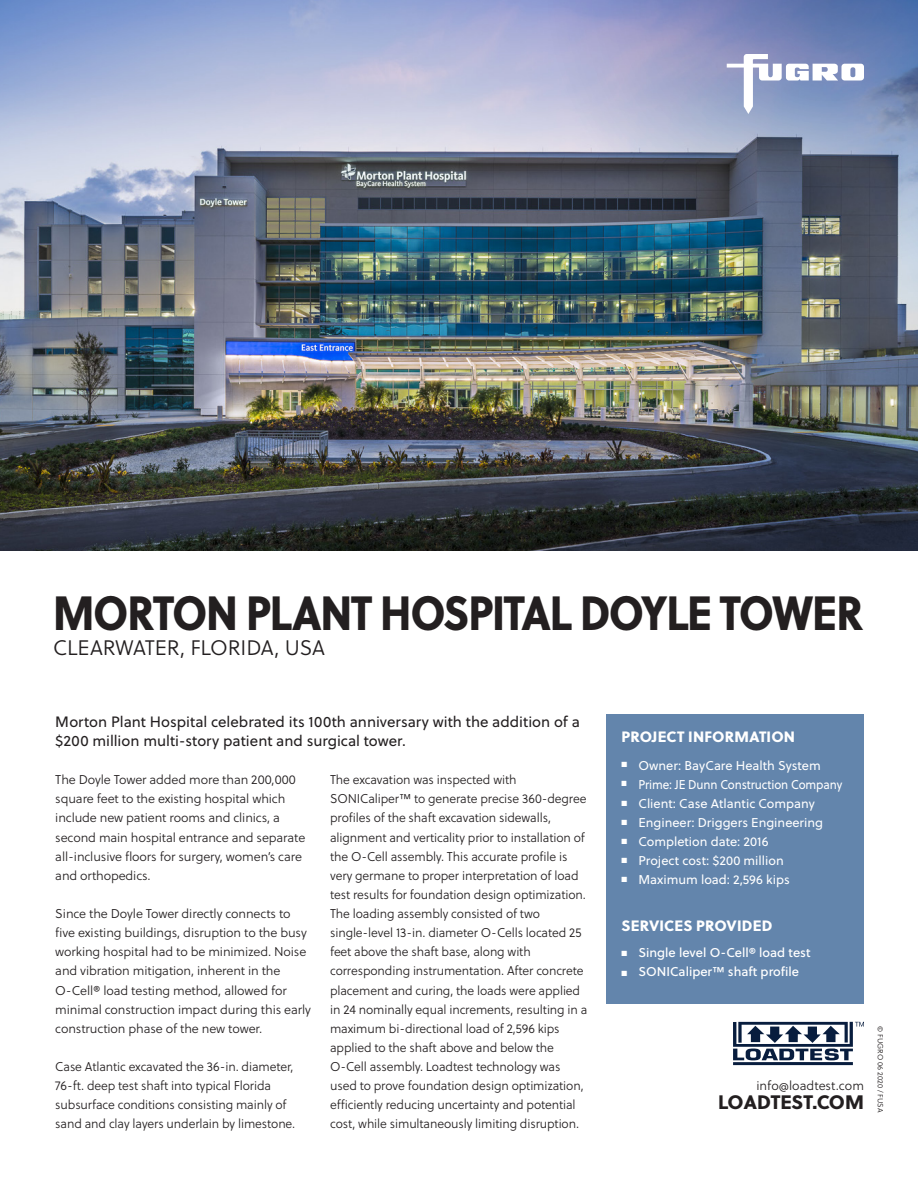
<style>
.page{position:relative;width:918px;height:1188px;background:#fff}
.page>*{position:absolute;margin:0;border:0;box-sizing:border-box;transform-origin:0 0}
._02_Main_title_black{font:48px "Soleil Xb";letter-spacing:-.03em;color:#231f20;scale:.89 1}
._02_Main_title_light{font:21px "Soleil Lt";letter-spacing:-.005em;color:#231f20}
._09_Contact_WWW_FUGR{font:19.5px "Soleil Xb";color:#231f20}
._03_Intro_text{font:15px/19.2px "Soleil";color:#231f20}
._04_Subheading{font:15px "Soleil Xb";letter-spacing:.01em;color:#fff}
._04_Body_text{font:12.75px/19.2px "Soleil Lt";letter-spacing:-.01em;color:#231f20}
.t1{font:12.75px "Soleil";color:#fff}
.t2{font:12.75px "Soleil Bk";color:#fff}
.t3{font:12.75px "Soleil";color:#fff;scale:.92 1}
._08_Copyright_text{font:7.5px "Soleil Lt";color:#231f20}
</style>
<div class="page">
<img style="left:0;top:0;width:918px;height:551px">
<svg style="left:733px;top:1022px;width:131px;height:43px"></svg>
<div style="left:606px;top:714px;width:258px;height:290px;background:#6385ac"></div>
<img style="left:492px;top:0;width:426px;height:320px">
<svg style="left:727px;top:54px;width:137px;height:60px"></svg>
<p class="_02_Main_title_black" style="left:53px;top:575px;width:912px">MORTON PLANT HOSPITAL DOYLE TOWER</p>
<p class="_02_Main_title_light" style="left:53px;top:633px;width:273px">CLEARWATER, FLORIDA, USA</p>
<p class="_03_Intro_text" style="left:55px;top:712px;width:526px">Morton Plant Hospital celebrated its 100th anniversary with the addition of a $200 million multi-story patient and surgical tower.</p>
<p class="_04_Body_text" style="left:55px;top:770px;width:252px">The Doyle Tower added more than 200,000 square feet to the existing hospital which include new patient rooms and clinics, a second main hospital entrance and separate all-inclusive floors for surgery, women’s care and orthopedics.</p>
<p class="_04_Body_text" style="left:55px;top:904px;width:257px">Since the Doyle Tower directly connects to five existing buildings, disruption to the busy working hospital had to be minimized. Noise and vibration mitigation, inherent in the O-Cell® load testing method, allowed for minimal construction impact during this early construction phase of the new tower.</p>
<p class="_04_Body_text" style="left:55px;top:1057px;width:242px">Case Atlantic excavated the 36-in. diameter, 76-ft. deep test shaft into typical Florida subsurface conditions consisting mainly of sand and clay layers underlain by limestone.</p>
<p class="_04_Body_text" style="left:330px;top:770px;width:259px">The excavation was inspected with SONICaliper™ to generate precise 360-degree profiles of the shaft excavation sidewalls, alignment and verticality prior to installation of the O-Cell assembly. This accurate profile is very germane to proper interpretation of load test results for foundation design optimization.<br>The loading assembly consisted of two single-level 13-in. diameter O-Cells located 25 feet above the shaft base, along with corresponding instrumentation. After concrete placement and curing, the loads were applied in 24 nominally equal increments, resulting in a maximum bi-directional load of 2,596 kips applied to the shaft above and below the O-Cell assembly. Loadtest technology was used to prove foundation design optimization, efficiently reducing uncertainty and potential cost, while simultaneously limiting disruption.</p>
<p class="_04_Subheading" style="left:621px;top:725px;width:175px">PROJECT INFORMATION</p>
<p class="t1" style="left:621px;top:756px;width:201px">■ Owner: BayCare Health System</p>
<p class="t3" style="left:621px;top:775px;width:242px">■ Prime: JE Dunn Construction Company</p>
<p class="t1" style="left:621px;top:794px;width:195px">■ Client: Case Atlantic Company</p>
<p class="t1" style="left:621px;top:813px;width:203px">■ Engineer: Driggers Engineering</p>
<p class="t1" style="left:621px;top:832px;width:149px">■ Completion date: 2016</p>
<p class="t1" style="left:621px;top:851px;width:164px">■ Project cost: $200 million</p>
<p class="t1" style="left:621px;top:871px;width:170px">■ Maximum load: 2,596 kips</p>
<p class="_04_Subheading" style="left:621px;top:914px;width:153px">SERVICES PROVIDED</p>
<p class="t2" style="left:621px;top:943px;width:191px">■ Single level O-Cell® load test</p>
<p class="t2" style="left:621px;top:962px;width:179px">■ SONICaliper™ shaft profile</p>
<p class="_04_Body_text" style="left:756px;top:1076px;width:109px">info@loadtest.com</p>
<p class="_09_Contact_WWW_FUGR" style="left:718px;top:1087px;width:147px">LOADTEST.COM</p>
<p class="_08_Copyright_text" style="left:886px;top:1026px;width:88px;rotate:90deg">© FUGRO 06 2020 / FUSA</p>
</div>
